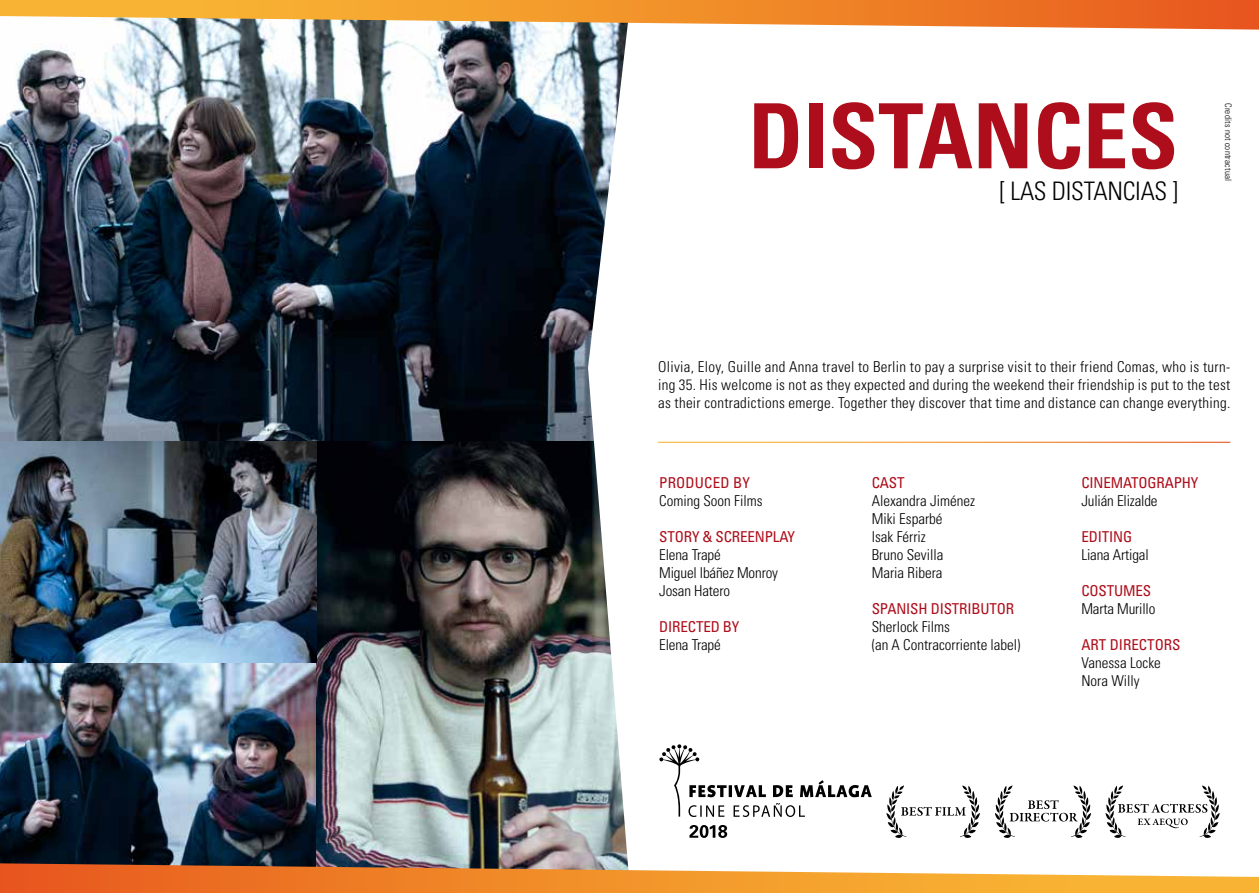
<style>
.page{position:relative;width:1259px;height:893px;background:#fff}
.page>*{position:absolute;margin:0;border:0;box-sizing:border-box;transform-origin:0 0}
.t1{font:700 condensed 90px "Univers LT Std";color:#ae0e1b}
.t2{font:300 condensed 25.5px "Univers LT Std";color:#000}
.t3{font:300 condensed 15px/18px "Univers LT Std";color:#000}
.t4{font:condensed 15px "Univers LT Std";letter-spacing:-.01em;color:#ae0e1b}
.t5{font:300 condensed 9px "Univers LT Std";letter-spacing:.02em;color:#000}
</style>
<div class="page">
<img style="left:0;top:0;width:1259px;height:893px">
<h1 class="t1" style="left:748px;top:81px;width:431px">DISTANCES</h1>
<h2 class="t2" style="left:999px;top:176px;width:79px">[ Las Distancias</h2>
<h2 class="t2" style="left:1172px;top:176px;width:7px">]</h2>
<p class="t5" style="left:1233px;top:103px;width:79px;rotate:90deg">Credits not contractual</p>
<p class="t3" style="left:658px;top:358px;width:573px;text-align:justify">Olivia, Eloy, Guille and Anna travel to Berlin to pay a surprise visit to their friend Comas, who is turn&shy;ing 35. His welcome is not as they expected and during the weekend their friendship is put to the test as their contradictions emerge. Together they discover that time and distance can change everything.</p>
<p class="t4" style="left:659px;top:473px;width:54px">PRODUCED</p>
<p class="t4" style="left:733px;top:473px;width:18px">BY</p>
<p class="t3" style="left:659px;top:491px;width:105px">Coming Soon Films</p>
<p class="t4" style="left:659px;top:527px;width:122px">STO RY &amp; SCREENPLAY</p>
<p class="t3" style="left:659px;top:545px;width:120px">Elena Trapé<br>Miguel Ibáñez Monroy<br>Josan Hatero</p>
<p class="t4" style="left:659px;top:617px;width:82px">D IRECTED BY</p>
<p class="t3" style="left:659px;top:635px;width:63px">Elena Trapé</p>
<p class="t4" style="left:871px;top:473px;width:34px">CAST</p>
<p class="t3" style="left:871px;top:491px;width:105px">Alexandra Jiménez<br>Miki Esparbé<br>Isak Férriz<br>Bruno Sevilla<br>Maria Ribera</p>
<p class="t4" style="left:871px;top:599px;width:104px">SPANISH DISTRIBUTO</p>
<p class="t4" style="left:1006px;top:599px;width:10px">R</p>
<p class="t3" style="left:871px;top:617px;width:150px">Sherlock Films<br>(an A Contracorriente label)</p>
<p class="t4" style="left:1081px;top:473px;width:23px">CINEM</p>
<p class="t4" style="left:1123px;top:473px;width:77px">ATOGRAPHY</p>
<p class="t3" style="left:1081px;top:491px;width:78px">Julián Elizalde</p>
<p class="t4" style="left:1081px;top:527px;width:42px">ED ITING</p>
<p class="t3" style="left:1081px;top:545px;width:69px">Liana Artigal</p>
<p class="t4" style="left:1081px;top:581px;width:52px">COSTUMES</p>
<p class="t3" style="left:1081px;top:599px;width:76px">Marta Murillo</p>
<p class="t4" style="left:1081px;top:635px;width:91px">ART DIRECTORS</p>
<p class="t3" style="left:1081px;top:653px;width:81px">Vanessa Locke<br>Nora Willy</p>
</div>
